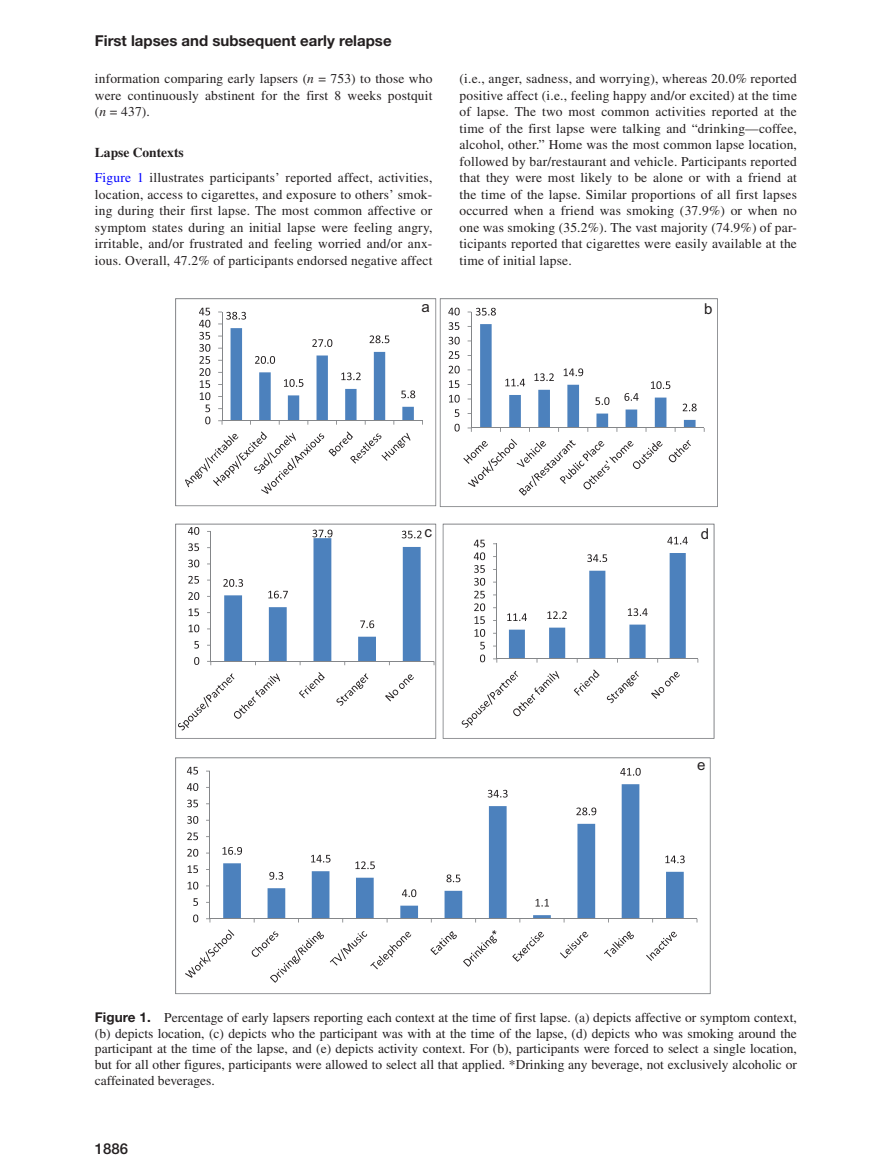
<style>
.page{position:relative;width:893px;height:1174px;background:#fff}
.page>*{position:absolute;margin:0;border:0;box-sizing:border-box;transform-origin:0 0}
.t1{font:700 15px "Helvetica Neue LT Std";color:#231f20}
.t2{font:15px "Arial";color:#231f20}
.t3{font:500 15px "Helvetica Neue LT Std";color:#231f20}
.t4{font:13.5px/16.5px "Times LT Std";letter-spacing:.015em;color:#231f20;text-align:justify}
.s1{font-style:italic}
.s2{font-weight:700}
.s3{color:#00f}
.s4{font-family:"Helvetica Neue LT Std";font-weight:700}
</style>
<div class="page">
<svg style="left:175px;top:298px;width:261px;height:208px"></svg>
<svg style="left:440px;top:298px;width:278px;height:209px"></svg>
<svg style="left:175px;top:523px;width:261px;height:216px"></svg>
<svg style="left:443px;top:523px;width:272px;height:216px"></svg>
<svg style="left:175px;top:757px;width:536px;height:237px"></svg>
<p class="t1" style="left:95px;top:31px;width:298px">First lapses and subsequent early relapse</p>
<p class="t4" style="left:95px;top:71px;width:339px">information comparing early lapsers (<span class="s1">n</span> = 753) to those who were continuously abstinent for the first 8 weeks postquit (<span class="s1">n</span> = 437).</p>
<p class="t4" style="left:95px;top:140px;width:339px;line-height:25.5px"><span class="s2">Lapse Contexts<br></span><span class="s3">Figure 1</span> illustrates participants’ reported affect, activities,</p>
<p class="t4" style="left:95px;top:186px;width:339px">location, access to cigarettes, and exposure to others’ smok&shy;ing during their first lapse. The most common affective or symptom states during an initial lapse were feeling angry, irritable, and/or frustrated and feeling worried and/or anx&shy;ious. Overall, 47.2% of participants endorsed negative affect</p>
<p class="t2" style="left:422px;top:298px;width:10px">a</p>
<p class="t4" style="left:459px;top:71px;width:339px">(i.e., anger, sadness, and worrying), whereas 20.0% reported positive affect (i.e., feeling happy and/or excited) at the time of lapse. The two most common activities reported at the time of the first lapse were talking and “drinking—coffee, alcohol, other.” Home was the most common lapse location, followed by bar/restaurant and vehicle. Participants reported that they were most likely to be alone or with a friend at the time of the lapse. Similar proportions of all first lapses occurred when a friend was smoking (37.9%) or when no one was smoking (35.2%). The vast majority (74.9%) of par&shy;ticipants reported that cigarettes were easily available at the time of initial lapse.</p>
<p class="t2" style="left:704px;top:300px;width:10px">b</p>
<p class="t2" style="left:424px;top:523px;width:9px">c</p>
<p class="t2" style="left:701px;top:525px;width:10px">d</p>
<p class="t2" style="left:697px;top:756px;width:10px">e</p>
<p class="t4" style="left:95px;top:1009px;width:703px;line-height:15.8px"><span class="s4">Figure 1.</span> Percentage of early lapsers reporting each context at the time of first lapse. (a) depicts affective or symptom context, (b) depicts location, (c) depicts who the participant was with at the time of the lapse, (d) depicts who was smoking around the participant at the time of the lapse, and (e) depicts activity context. For (b), participants were forced to select a single location, but for all other figures, participants were allowed to select all that applied. *Drinking any beverage, not exclusively alcoholic or caffeinated beverages.</p>
<p class="t3" style="left:95px;top:1139px;width:35px">1886</p>
</div>
